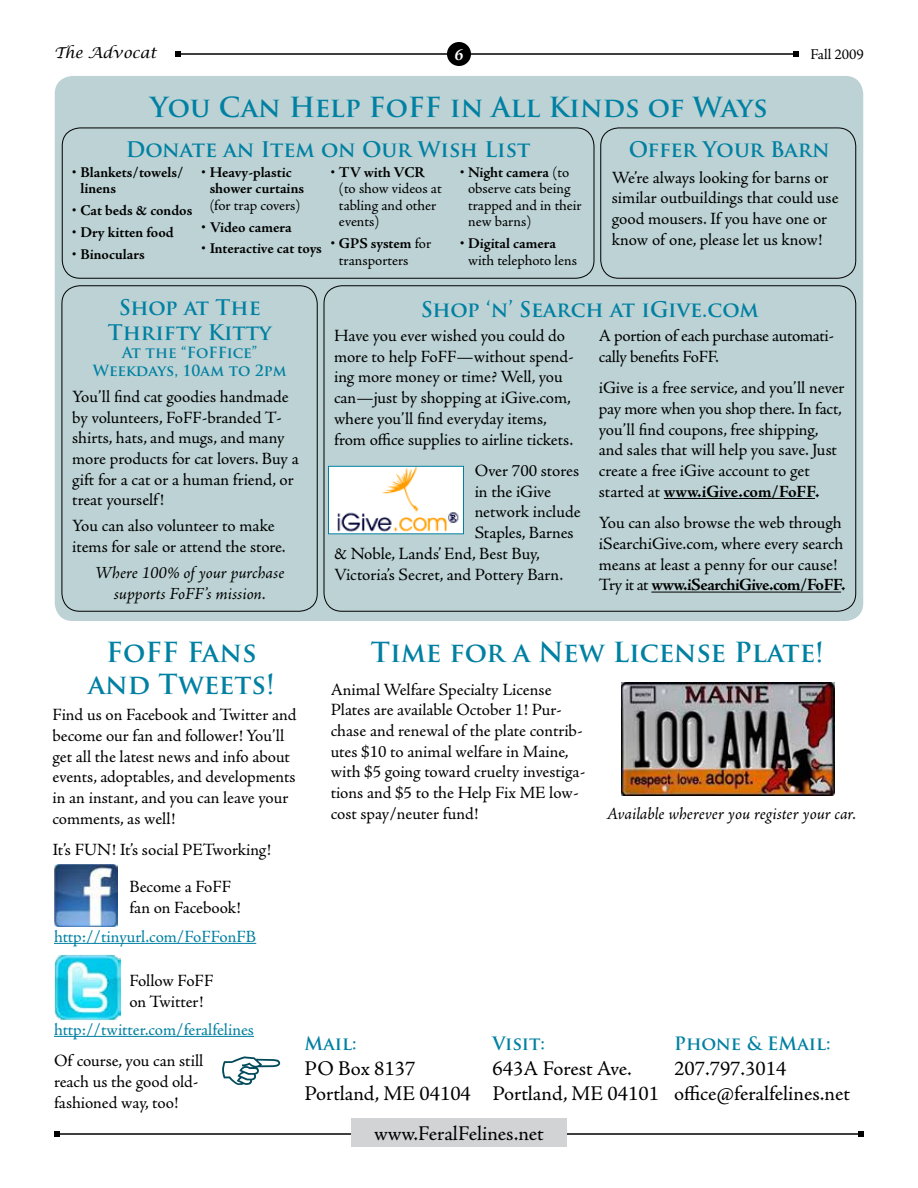
<style>
.page{position:relative;width:918px;height:1188px;background:#fff}
.page>*{position:absolute;margin:0;border:0;box-sizing:border-box;transform-origin:0 0}
.t1{font:700 27px/32.4px "Trajan Pro";color:#0080a2;text-align:center}
.t2{font:21px/25.2px "Adobe Jenson Pro";color:#000}
.t3{font:700 21px/25.2px "Trajan Pro";color:#0080a2;text-align:center}
.t4{font:700 21px "Trajan Pro";letter-spacing:-.02em;color:#0080a2}
.t5{font:700 18px "Trajan Pro";color:#0080a2}
.t6{font:17.25px/20.7px "Adobe Jenson Pro";letter-spacing:-.005em;color:#000}
.t7{font:italic 17.25px/20.7px "Adobe Jenson Pro";color:#000;text-align:center}
.t8{font:17.25px "Adobe Jenson Pro";letter-spacing:-.005em;color:#0080a2}
.t9{font:italic 700 17.25px "Adobe Jenson Pro";color:#fff}
.t10{font:15px/16.5px "Adobe Jenson Pro";letter-spacing:-.005em;color:#000}
.t11{font:700 15px/16.5px "Adobe Jenson Pro";letter-spacing:-.005em;color:#000}
.t12{font:700 15px/18px "Trajan Pro";color:#0080a2;text-align:center}
.t13{font:italic 15px "Lucida Calligraphy";color:#000}
.s1{font-family:"Myriad";font-weight:400}
.s2{font-family:"Myriad"}
.s3{font-weight:700}
</style>
<div class="page">
<hr style="left:178px;top:53px;width:618px;height:2px;background:#000">
<svg style="left:176px;top:51px;width:6px;height:6px"></svg>
<svg style="left:793px;top:51px;width:6px;height:6px"></svg>
<hr style="left:57px;top:1133px;width:804px;height:2px;background:#000">
<svg style="left:54px;top:1131px;width:6px;height:6px"></svg>
<svg style="left:858px;top:1131px;width:6px;height:6px"></svg>
<div style="left:351px;top:1118px;width:216px;height:29px;background:#d1d3d4"></div>
<div style="left:448px;top:43px;width:22px;height:22px;background:#000;border-radius:50%"></div>
<div style="left:447px;top:42px;width:24px;height:24px;border:2px solid #000;border-radius:50%"></div>
<div style="left:55px;top:76px;width:808px;height:545px;background:#bcd2d4;border-radius:18px"></div>
<hr style="left:664px;top:498px;width:151px;height:1px;background:#000">
<hr style="left:651px;top:592px;width:190px;height:1px;background:#000">
<div style="left:62px;top:128px;width:532px;height:151px;border:1px solid #000;border-radius:18px"></div>
<div style="left:600px;top:128px;width:256px;height:151px;border:1px solid #000;border-radius:18px"></div>
<div style="left:62px;top:285px;width:256px;height:327px;border:1px solid #000;border-radius:18px"></div>
<img style="left:621px;top:682px;width:214px;height:113px">
<img style="left:54px;top:864px;width:63px;height:62px">
<img style="left:54px;top:955px;width:67px;height:65px">
<hr style="left:54px;top:943px;width:202px;height:1px;background:#0080a2">
<hr style="left:54px;top:1036px;width:200px;height:1px;background:#0080a2">
<img style="left:330px;top:468px;width:132px;height:64px">
<div style="left:328px;top:466px;width:136px;height:68px;border:1px solid #0080a2"></div>
<p class="t13" style="left:54px;top:44px;width:104px">The Advocat</p>
<p class="t10" style="left:810px;top:46px;width:55px">Fall 2009</p>
<p class="t9" style="left:455px;top:45px;width:10px">6</p>
<h1 class="t1" style="left:150px;top:91px;width:619px">You Can Help FoFF in All Kinds of Ways</h1>
<p class="t3" style="left:126px;top:137px;width:406px">Donate an Item on Our Wish List</p>
<p class="t11" style="left:80px;top:164px;width:105px;text-indent:-8px"><span class="s1">•</span> Blankets/towels/ linens</p>
<p class="t11" style="left:72px;top:202px;width:122px"><span class="s1">•</span> Cat beds &amp; condos</p>
<p class="t11" style="left:72px;top:224px;width:103px"><span class="s1">•</span> Dry kitten food</p>
<p class="t11" style="left:72px;top:246px;width:74px"><span class="s1">•</span> Binoculars</p>
<p class="t11" style="left:210px;top:164px;width:96px;text-indent:-8px"><span class="s1">•</span> Heavy-plastic shower curtains</p>
<p class="t10" style="left:210px;top:197px;width:92px">(for trap covers)</p>
<p class="t11" style="left:202px;top:219px;width:92px"><span class="s1">•</span> Video camera</p>
<p class="t11" style="left:202px;top:241px;width:122px"><span class="s1">•</span> Interactive cat toys</p>
<p class="t10" style="left:339px;top:164px;width:104px;text-indent:-8px"><span class="s2">•</span> <span class="s3">TV with VCR </span>(to show videos at tabling and other events)</p>
<p class="t10" style="left:339px;top:235px;width:94px;text-indent:-8px"><span class="s2">•</span> <span class="s3">GPS system</span> for transporters</p>
<p class="t10" style="left:468px;top:164px;width:115px;text-indent:-8px"><span class="s2">•</span> <span class="s3">Night camera</span> (to observe cats being trapped and in their new barns)</p>
<p class="t10" style="left:468px;top:235px;width:110px;text-indent:-8px"><span class="s2">•</span> <span class="s3">Digital camera </span>with telephoto lens</p>
<p class="t4" style="left:629px;top:136px;width:202px">Offer Your Barn</p>
<p class="t6" style="left:612px;top:167px;width:228px">We’re always looking for barns or similar outbuildings that could use good mousers. If you have one or know of one, please let us know!</p>
<p class="t3" style="left:108px;top:295px;width:165px">Shop at The<br>Thrifty Kitty</p>
<p class="t12" style="left:93px;top:343px;width:195px">At the “FoFFice”<br>Weekdays, 10am to 2pm</p>
<p class="t6" style="left:72px;top:386px;width:228px">You’ll find cat goodies handmade by volunteers, FoFF-branded T&shy;shirts, hats, and mugs, and many more products for cat lovers. Buy a gift for a cat or a human friend, or treat yourself!</p>
<p class="t6" style="left:72px;top:516px;width:215px">You can also volunteer to make items for sale or attend the store.</p>
<p class="t7" style="left:95px;top:564px;width:191px">Where 100% of your purchase supports FoFF’s mission.</p>
<h1 class="t1" style="left:88px;top:636px;width:188px">FoFF Fans and Tweets!</h1>
<p class="t6" style="left:52px;top:705px;width:246px">Find us on Facebook and Twitter and become our fan and follower! You’ll get all the latest news and info about events, adoptables, and developments in an instant, and you can leave your comments, as well!</p>
<p class="t6" style="left:52px;top:840px;width:220px">It’s FUN! It’s social PETworking!</p>
<p class="t6" style="left:129px;top:877px;width:113px">Become a FoFF fan on Facebook!</p>
<p class="t8" style="left:54px;top:927px;width:204px">http://tinyurl.com/FoFFonFB</p>
<p class="t3" style="left:421px;top:297px;width:340px">Shop ‘n’ Search at iGive.com</p>
<p class="t6" style="left:334px;top:326px;width:241px">Have you ever wished you could do more to help FoFF—without spend&shy;ing more money or time? Well, you can—just by shopping at iGive.com, where you’ll find everyday items, from office supplies to airline tickets.</p>
<p class="t6" style="left:475px;top:461px;width:106px">Over 700 stores</p>
<p class="t6" style="left:475px;top:481px;width:78px">in the iGive</p>
<p class="t6" style="left:475px;top:502px;width:107px">network include</p>
<p class="t6" style="left:475px;top:523px;width:100px">Staples, Barnes</p>
<p class="t6" style="left:334px;top:543px;width:207px">&amp; Noble, Lands’ End, Best Buy,</p>
<p class="t6" style="left:334px;top:564px;width:231px">Victoria’s Secret, and Pottery Barn.</p>
<p class="t6" style="left:599px;top:326px;width:237px">A portion of each purchase automati&shy;cally benefits FoFF.</p>
<p class="t6" style="left:599px;top:378px;width:247px">iGive is a free service, and you’ll never pay more when you shop there. In fact, you’ll find coupons, free shipping, and sales that will help you save. Just create a free iGive account to get started at <span class="s3">www.iGive.com/FoFF.</span></p>
<p class="t6" style="left:599px;top:513px;width:248px">You can also browse the web through iSearchiGive.com, where every search means at least a penny for our cause!<br>Try it at <span class="s3">www.iSearchiGive.com/FoFF.</span></p>
<h1 class="t1" style="left:371px;top:636px;width:455px">Time for a New License Plate!</h1>
<p class="t6" style="left:331px;top:679px;width:256px">Animal Welfare Specialty License Plates are available October 1! Pur&shy;chase and renewal of the plate contrib&shy;utes $10 to animal welfare in Maine, with $5 going toward cruelty investiga&shy;tions and $5 to the Help Fix ME low&shy;cost spay/neuter fund!</p>
<p class="t7" style="left:606px;top:804px;width:251px">Available wherever you register your car.</p>
<p class="t6" style="left:129px;top:971px;width:86px">Follow FoFF on Twitter!</p>
<p class="t8" style="left:54px;top:1020px;width:202px">http://twitter.com/feralfelines</p>
<p class="t6" style="left:54px;top:1051px;width:151px">Of course, you can still reach us the good old&shy;fashioned way, too!</p>
<p class="t5" style="left:304px;top:1032px;width:54px">Mail:</p>
<p class="t2" style="left:304px;top:1056px;width:168px">PO Box 8137<br>Portland, ME 04104</p>
<p class="t5" style="left:493px;top:1032px;width:54px">Visit:</p>
<p class="t2" style="left:493px;top:1056px;width:168px">643A Forest Ave.<br>Portland, ME 04101</p>
<p class="t2" style="left:374px;top:1121px;width:171px">www.FeralFelines.net</p>
<p class="t5" style="left:674px;top:1032px;width:158px">Phone &amp; EMail:</p>
<p class="t2" style="left:674px;top:1056px;width:177px">207.797.3014 office@feralfelines.net</p>
</div>
